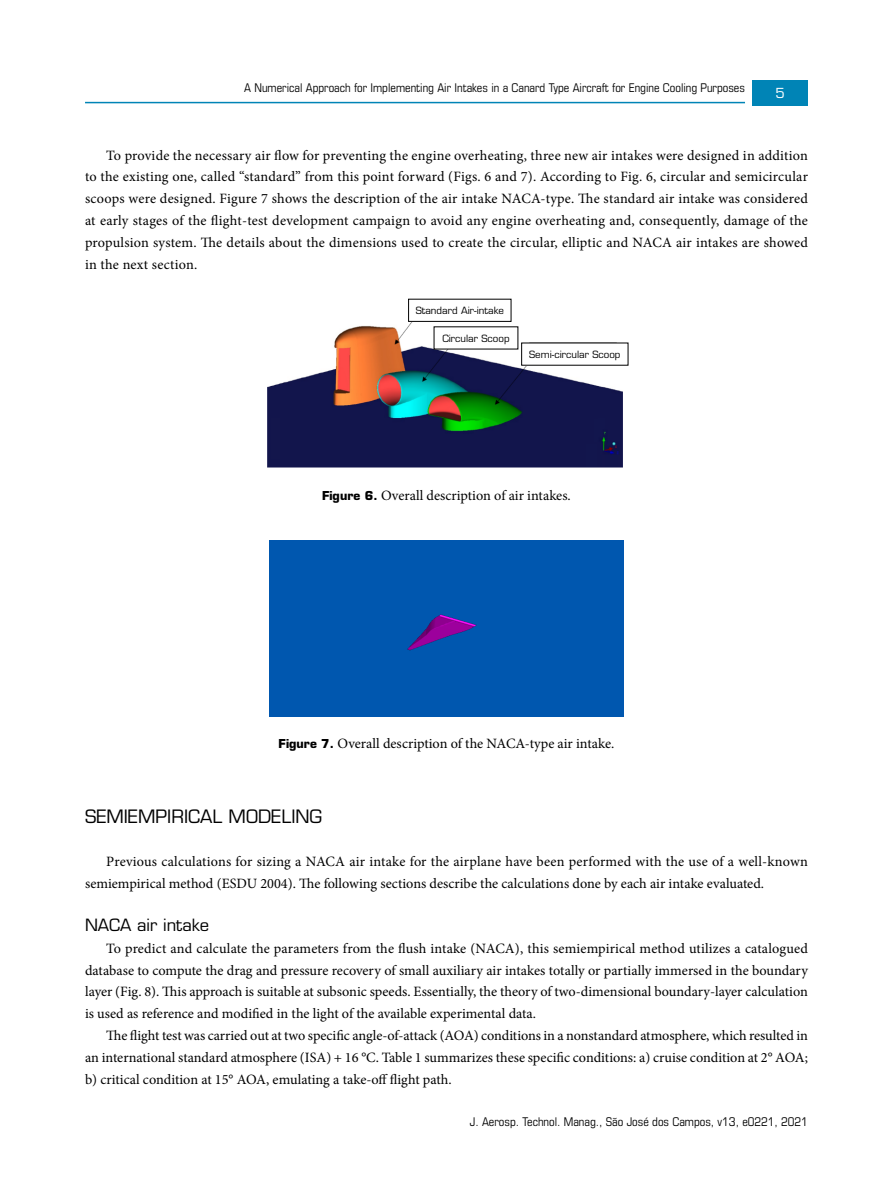
<style>
.page{position:relative;width:893px;height:1191px;background:#fff}
.page>*{position:absolute;margin:0;border:0;box-sizing:border-box;transform-origin:0 0}
.z18_sub__1{font:18px "Eurostile LT Std";color:#000}
.z19_sub__2{font:16.5px "Eurostile LT Std";color:#000}
.z13_texto{font:14.25px/21.9px "Minion Pro";letter-spacing:.005em;color:#000;text-align:justify}
.z22_figuras_tabelas{font:14.25px "Minion Pro";color:#000}
.t1{font:13.5px "Eurostile LT Std";color:#fff}
.t2{font:condensed 12px "Eurostile LT Std";color:#000}
.z23_tabelas_txt{font:9.75px "Eurostile LT Std";color:#000}
.s1{font-family:"Eurostile LT Std";font-weight:700;font-size:12px}
</style>
<div class="page">
<hr style="left:85px;top:102px;width:660px;height:1px;background:#0084b6">
<div style="left:753px;top:81px;width:55px;height:25px;background:#0084b6"></div>
<img style="left:267px;top:298px;width:358px;height:170px">
<div style="left:409px;top:299px;width:102px;height:22px;background:#fff"></div>
<div style="left:408px;top:299px;width:103px;height:23px;border:1px solid #000"></div>
<div style="left:434px;top:327px;width:84px;height:22px;background:#fff"></div>
<div style="left:522px;top:343px;width:106px;height:22px;background:#fff"></div>
<div style="left:269px;top:540px;width:355px;height:177px;background:#0057af"></div>
<p class="t2" style="left:244px;top:80px;width:502px">A Numerical Approach for Implementing Air Intakes in a Canard Type Aircraft for Engine Cooling Purposes</p>
<p class="t1" style="left:776px;top:85px;width:11px">5</p>
<p class="z13_texto" style="left:85px;top:144px;width:724px;text-indent:21px">To provide the necessary air flow for preventing the engine overheating, three new air intakes were designed in addition to the existing one, called “standard” from this point forward (Figs. 6 and 7). According to Fig. 6, circular and semicircular scoops were designed. Figure 7 shows the description of the air intake NACA-type. The standard air intake was considered at early stages of the flight-test development campaign to avoid any engine overheating and, consequently, damage of the propulsion system. The details about the dimensions used to create the circular, elliptic and NACA air intakes are showed in the next section.</p>
<p class="z23_tabelas_txt" style="left:416px;top:304px;width:90px">Standard Air-intake</p>
<p class="z23_tabelas_txt" style="left:442px;top:332px;width:69px">Circular Scoop</p>
<p class="z23_tabelas_txt" style="left:529px;top:348px;width:93px">Semi-circular Scoop</p>
<p class="z22_figuras_tabelas" style="left:322px;top:486px;width:250px"><span class="s1">Figure 6.</span> Overall description of air intakes.</p>
<p class="z22_figuras_tabelas" style="left:279px;top:734px;width:337px"><span class="s1">Figure 7.</span> Overall description of the NACA-type air intake.</p>
<p class="z18_sub__1" style="left:85px;top:806px;width:239px">SEMIEMPIRICAL MODELING</p>
<p class="z13_texto" style="left:85px;top:850px;width:724px;text-indent:21px">Previous calculations for sizing a NACA air intake for the airplane have been performed with the use of a well-known semiempirical method (ESDU 2004). The following sections describe the calculations done by each air intake evaluated.</p>
<p class="z19_sub__2" style="left:85px;top:915px;width:126px">NACA air intake</p>
<p class="z13_texto" style="left:85px;top:937px;width:724px;text-indent:21px">To predict and calculate the parameters from the flush intake (NACA), this semiempirical method utilizes a catalogued database to compute the drag and pressure recovery of small auxiliary air intakes totally or partially immersed in the boundary layer (Fig. 8). This approach is suitable at subsonic speeds. Essentially, the theory of two-dimensional boundary-layer calculation is used as reference and modified in the light of the available experimental data.</p>
<p class="z13_texto" style="left:85px;top:1024px;width:724px;text-indent:21px">The flight test was carried out at two specific angle-of-attack (AOA) conditions in a nonstandard atmosphere, which resulted in an international standard atmosphere (ISA) + 16 °C. Table 1 summarizes these specific conditions: a) cruise condition at 2° AOA; b) critical condition at 15° AOA, emulating a take-off flight path.</p>
<p class="t2" style="left:470px;top:1114px;width:340px">J. Aerosp. Technol. Manag., São José dos Campos, v13, e0221, 2021</p>
</div>
